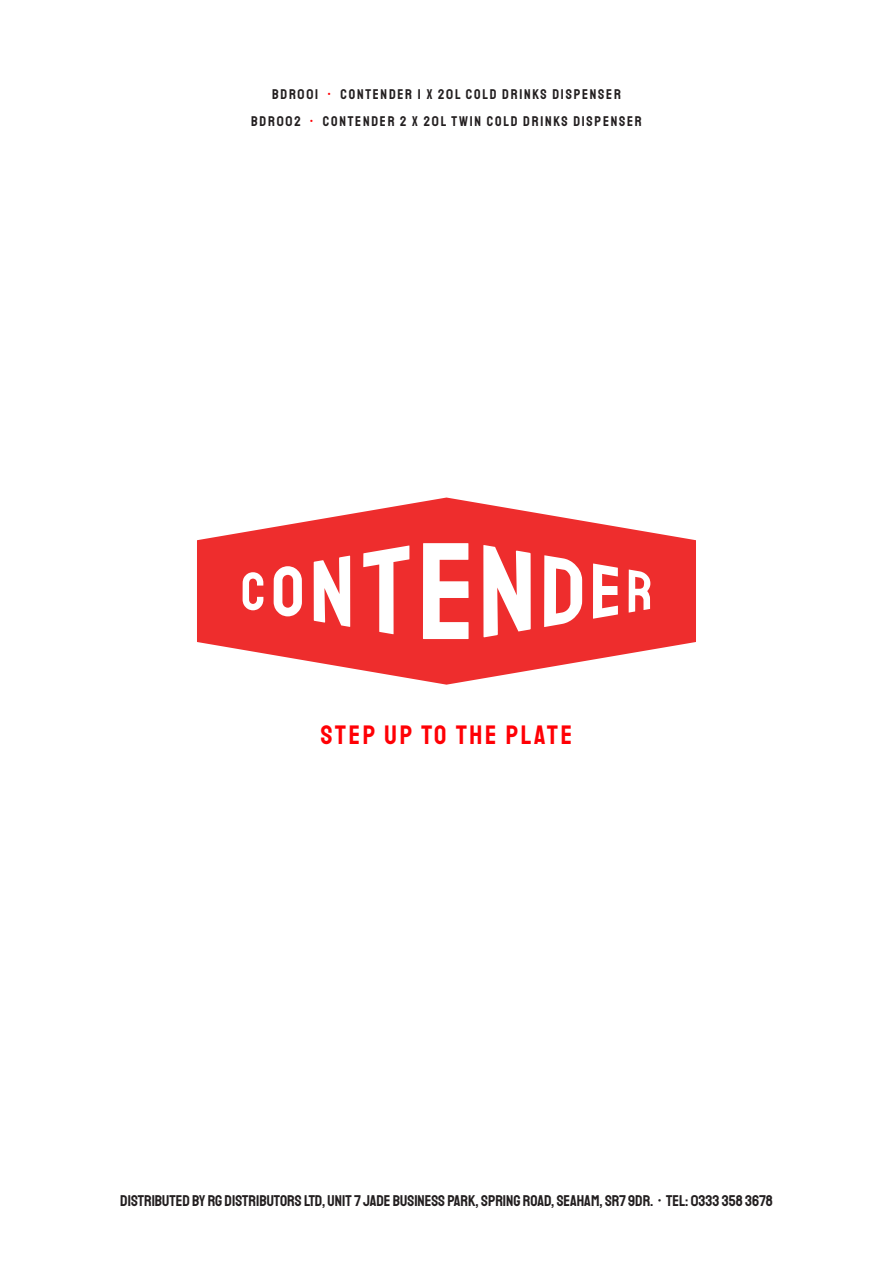
<style>
.page{position:relative;width:893px;height:1263px;background:#fff}
.page>*{position:absolute;margin:0;border:0;box-sizing:border-box;transform-origin:0 0}
.t1{font:27px "Staatliches";letter-spacing:.1em;color:#ff0005}
.t2{font:15.75px "Staatliches";color:#231f20}
.t3{font:14.25px "Staatliches";letter-spacing:.125em;color:#231f20}
.s1{color:#ff0005}
</style>
<div class="page">
<svg style="left:197px;top:497px;width:499px;height:188px;fill:#ee2d2d"></svg>
<svg style="left:483px;top:545px;width:48px;height:92px"></svg>
<svg style="left:423px;top:543px;width:46px;height:96px"></svg>
<svg style="left:363px;top:545px;width:46px;height:89px"></svg>
<svg style="left:274px;top:566px;width:28px;height:50px"></svg>
<svg style="left:314px;top:556px;width:36px;height:71px"></svg>
<svg style="left:243px;top:572px;width:20px;height:38px"></svg>
<svg style="left:544px;top:555px;width:38px;height:72px"></svg>
<svg style="left:593px;top:563px;width:25px;height:56px"></svg>
<svg style="left:629px;top:569px;width:21px;height:44px"></svg>
<p class="t3" style="left:272px;top:84px;width:350px">BDR001 <span class="s1">•</span> CONTENDER 1 X 20L COLD DRINKS DISPENSER</p>
<p class="t3" style="left:251px;top:111px;width:392px">BDR002 <span class="s1">•</span> CONTENDER 2 X 20L TWIN COLD DRINKS DISPENSER</p>
<p class="t1" style="left:321px;top:717px;width:253px">STEP UP TO THE PLATE</p>
<p class="t2" style="left:120px;top:1190px;width:654px">DISTRIBUTED BY RG DISTRIBUTORS LTD, UNIT 7 JADE BUSINESS PARK, SPRING ROAD, SEAHAM, SR7 9DR. • TEL: 0333 358 3678</p>
</div>
